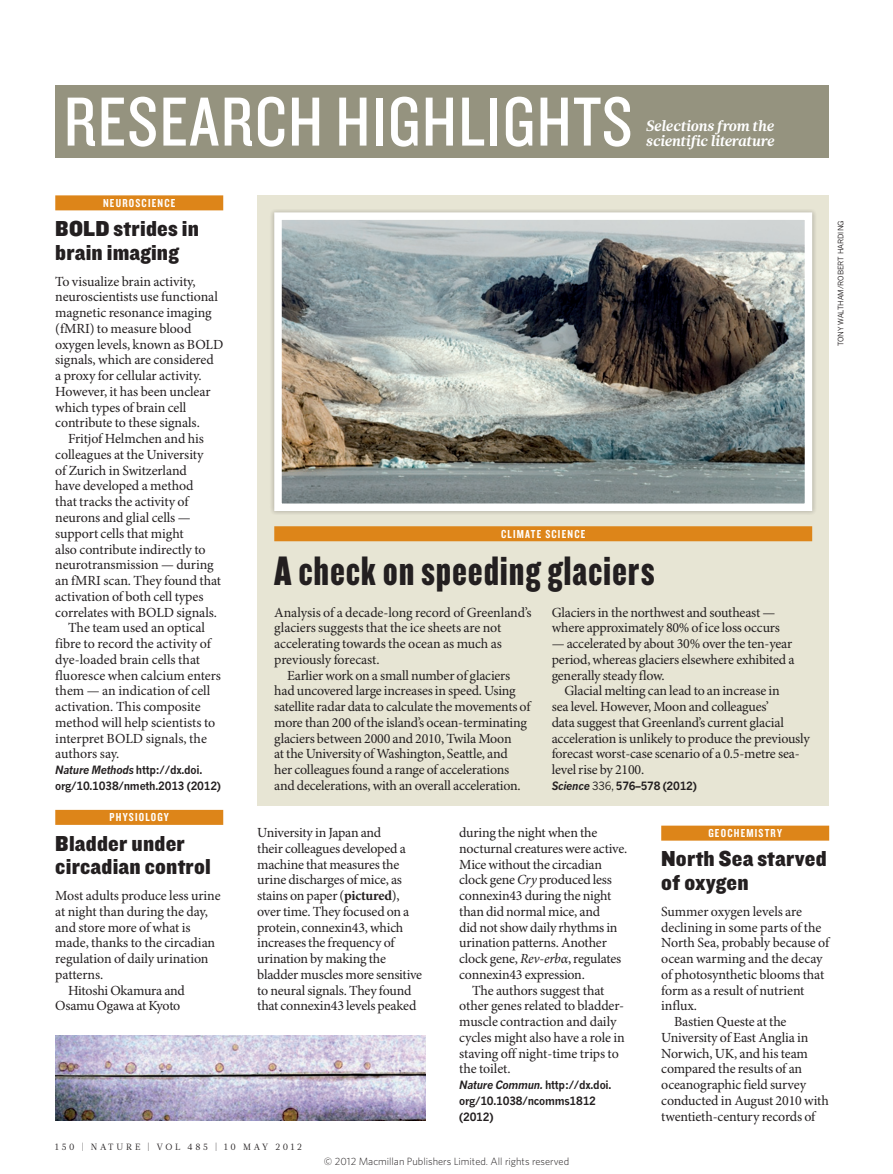
<style>
.page{position:relative;width:893px;height:1174px;background:#fff}
.page>*{position:absolute;margin:0;border:0;box-sizing:border-box;transform-origin:0 0}
.SECTION_HEADING_BOXE{font:72px "Knockout 29 Junior Ltweight";letter-spacing:.02em;color:#fff}
.BRIEFS_BOX_HEAD{font:42.75px "Knockout 69 Full Liteweight";letter-spacing:.02em;color:#231f20}
.RES_HIGH_HEAD_15{font:22.5px/23.7px "Knockout 71 Full Middlewt";letter-spacing:.01em;color:#231f20}
.t1{font:italic 700 15px/15px "Glosa Math";letter-spacing:-.005em;color:#fff}
.BODY_TEXT_R_L_INDENT{font:13.95px/15.8px "Minion Pro";letter-spacing:-.015em;color:#231f20}
.BODY_TEXT_R_L_1ST_PA{font:13.95px/15.8px "Minion Pro";letter-spacing:-.005em;color:#231f20}
.BRIEFS_SUBJECT_STRAP{font:12px "Knockout 49 Liteweight";letter-spacing:.1em;color:#fff}
.BRIEFS_PAPER{font:700 11.25px/15.8px "News Gothic MTOT";letter-spacing:-.02em;color:#231f20;scale:.95 1}
.t2{font:300 10.5px "Whitney";color:#231f20}
.t3{font:9px "Glosa Math";letter-spacing:.3em;color:#231f20}
.PIC_CREDIT{font:7.5px "News Gothic MTOT";color:#231f20}
.s1{font-style:italic}
.s2{font-weight:400}
.s3{font-weight:700}
</style>
<div class="page">
<div style="left:257px;top:195px;width:572px;height:610px;background:#e7e5d4"></div>
<div style="left:274px;top:526px;width:538px;height:15px;background:#dd8519"></div>
<div style="left:269px;top:208px;width:547px;height:307px;background:#231f20;opacity:.25"></div>
<img style="left:283px;top:221px;width:520px;height:281px">
<div style="left:274px;top:212px;width:538px;height:299px;border:8px solid #fff"></div>
<img style="left:55px;top:1035px;width:370px;height:85px">
<div style="left:661px;top:825px;width:168px;height:15px;background:#dd8519"></div>
<div style="left:55px;top:810px;width:168px;height:15px;background:#dd8519"></div>
<div style="left:55px;top:195px;width:168px;height:15px;background:#dd8519"></div>
<div style="left:55px;top:85px;width:774px;height:72px;background:#95937f"></div>
<p class="SECTION_HEADING_BOXE" style="left:64px;top:75px;width:570px">RESEARCH HIGHLIGHTS</p>
<p class="t1" style="left:646px;top:118px;width:130px">Selections from the scientific literature</p>
<p class="BRIEFS_SUBJECT_STRAP" style="left:103px;top:195px;width:74px">NEUROSCIENCE</p>
<p class="RES_HIGH_HEAD_15" style="left:55px;top:216px;width:145px">BOLD strides in brain imaging</p>
<p class="BODY_TEXT_R_L_1ST_PA" style="left:55px;top:274px;width:169px">To visualize brain activity, neuroscientists use functional magnetic resonance imaging (fMRI) to measure blood oxygen levels, known as BOLD signals, which are considered a proxy for cellular activity.<br>However, it has been unclear which types of brain cell contribute to these signals.</p>
<p class="BODY_TEXT_R_L_INDENT" style="left:55px;top:431px;width:167px;text-indent:13px">Fritjof Helmchen and his colleagues at the University<br>of Zurich in Switzerland<br>have developed a method<br>that tracks the activity of neurons and glial cells — support cells that might<br>also contribute indirectly to neurotransmission — during an fMRI scan. They found that activation of both cell types correlates with BOLD signals.</p>
<p class="BODY_TEXT_R_L_INDENT" style="left:55px;top:620px;width:167px;text-indent:13px">The team used an optical fibre to record the activity of dye-loaded brain cells that fluoresce when calcium enters them — an indication of cell activation. This composite method will help scientists to interpret BOLD signals, the authors say.</p>
<p class="BRIEFS_PAPER" style="left:55px;top:762px;width:176px"><span class="s1">Nature Methods</span> http://dx.doi. org/10.1038/nmeth.2013 (2012)</p>
<p class="BRIEFS_SUBJECT_STRAP" style="left:501px;top:526px;width:86px">CLIMATE SCIENCE</p>
<p class="BRIEFS_BOX_HEAD" style="left:274px;top:544px;width:382px">A check on speeding glaciers</p>
<p class="BODY_TEXT_R_L_1ST_PA" style="left:274px;top:605px;width:259px">Analysis of a decade-long record of Greenland’s glaciers suggests that the ice sheets are not accelerating towards the ocean as much as previously forecast.</p>
<p class="BODY_TEXT_R_L_INDENT" style="left:274px;top:668px;width:258px;text-indent:13px">Earlier work on a small number of glaciers had uncovered large increases in speed. Using satellite radar data to calculate the movements of more than 200 of the island’s ocean-terminating glaciers between 2000 and 2010, Twila Moon<br>at the University of Washington, Seattle, and<br>her colleagues found a range of accelerations and decelerations, with an overall acceleration.</p>
<p class="BODY_TEXT_R_L_INDENT" style="left:552px;top:605px;width:230px">Glaciers in the northwest and southeast — where approximately 80% of ice loss occurs</p>
<p class="BODY_TEXT_R_L_INDENT" style="left:552px;top:636px;width:244px">— accelerated by about 30% over the ten-year period, whereas glaciers elsewhere exhibited a generally steady flow.</p>
<p class="BODY_TEXT_R_L_INDENT" style="left:552px;top:683px;width:260px;text-indent:13px">Glacial melting can lead to an increase in<br>sea level. However, Moon and colleagues’<br>data suggest that Greenland’s current glacial acceleration is unlikely to produce the previously forecast worst-case scenario of a 0.5-metre sea&shy;level rise by 2100.</p>
<p class="BRIEFS_PAPER" style="left:552px;top:777px;width:154px"><span class="s1">Science</span> <span class="s2">336,</span> 576–578 (2012)</p>
<p class="PIC_CREDIT" style="left:836px;top:346px;width:127px;rotate:-90deg">TONY WALTHAM/ROBERT HARDING</p>
<p class="BRIEFS_SUBJECT_STRAP" style="left:110px;top:809px;width:61px">PHYSIOLOGY</p>
<p class="RES_HIGH_HEAD_15" style="left:55px;top:830px;width:157px">Bladder under circadian control</p>
<p class="BODY_TEXT_R_L_1ST_PA" style="left:55px;top:888px;width:167px">Most adults produce less urine at night than during the day, and store more of what is made, thanks to the circadian regulation of daily urination patterns.</p>
<p class="BODY_TEXT_R_L_INDENT" style="left:55px;top:983px;width:131px;text-indent:13px">Hitoshi Okamura and<br>Osamu Ogawa at Kyoto</p>
<p class="BODY_TEXT_R_L_INDENT" style="left:257px;top:825px;width:166px">University in Japan and<br>their colleagues developed a machine that measures the urine discharges of mice, as stains on paper (<span class="s3">pictured</span>), over time. They focused on a protein, connexin43, which increases the frequency of urination by making the bladder muscles more sensitive to neural signals. They found that connexin43 levels peaked</p>
<p class="BODY_TEXT_R_L_INDENT" style="left:459px;top:825px;width:169px">during the night when the nocturnal creatures were active.<br>Mice without the circadian clock gene <span class="s1">Cry</span> produced less connexin43 during the night than did normal mice, and<br>did not show daily rhythms in urination patterns. Another clock gene, <span class="s1">Rev-erbα</span>, regulates connexin43 expression.</p>
<p class="BODY_TEXT_R_L_INDENT" style="left:459px;top:983px;width:167px;text-indent:13px">The authors suggest that other genes related to bladder&shy;muscle contraction and daily cycles might also have a role in staving off night-time trips to the toilet.</p>
<p class="BRIEFS_PAPER" style="left:459px;top:1077px;width:162px"><span class="s1">Nature Commun.</span> http://dx.doi. org/10.1038/ncomms1812 (2012)</p>
<p class="t3" style="left:55px;top:1141px;width:248px">150 | NATURE | VOL 485 | 10 MAY 2012</p>
<p class="t2" style="left:324px;top:1154px;width:247px">© 2012 Macmillan Publishers Limited. All rights reserved</p>
<p class="BRIEFS_SUBJECT_STRAP" style="left:708px;top:825px;width:75px">GEOCHEMISTRY</p>
<p class="RES_HIGH_HEAD_15" style="left:661px;top:846px;width:167px">North Sea starved of oxygen</p>
<p class="BODY_TEXT_R_L_1ST_PA" style="left:661px;top:904px;width:169px">Summer oxygen levels are declining in some parts of the<br>North Sea, probably because of ocean warming and the decay of photosynthetic blooms that form as a result of nutrient influx.</p>
<p class="BODY_TEXT_R_L_INDENT" style="left:661px;top:1014px;width:169px;text-indent:13px">Bastien Queste at the<br>University of East Anglia in<br>Norwich, UK, and his team compared the results of an oceanographic field survey conducted in August 2010 with twentieth-century records of</p>
</div>
